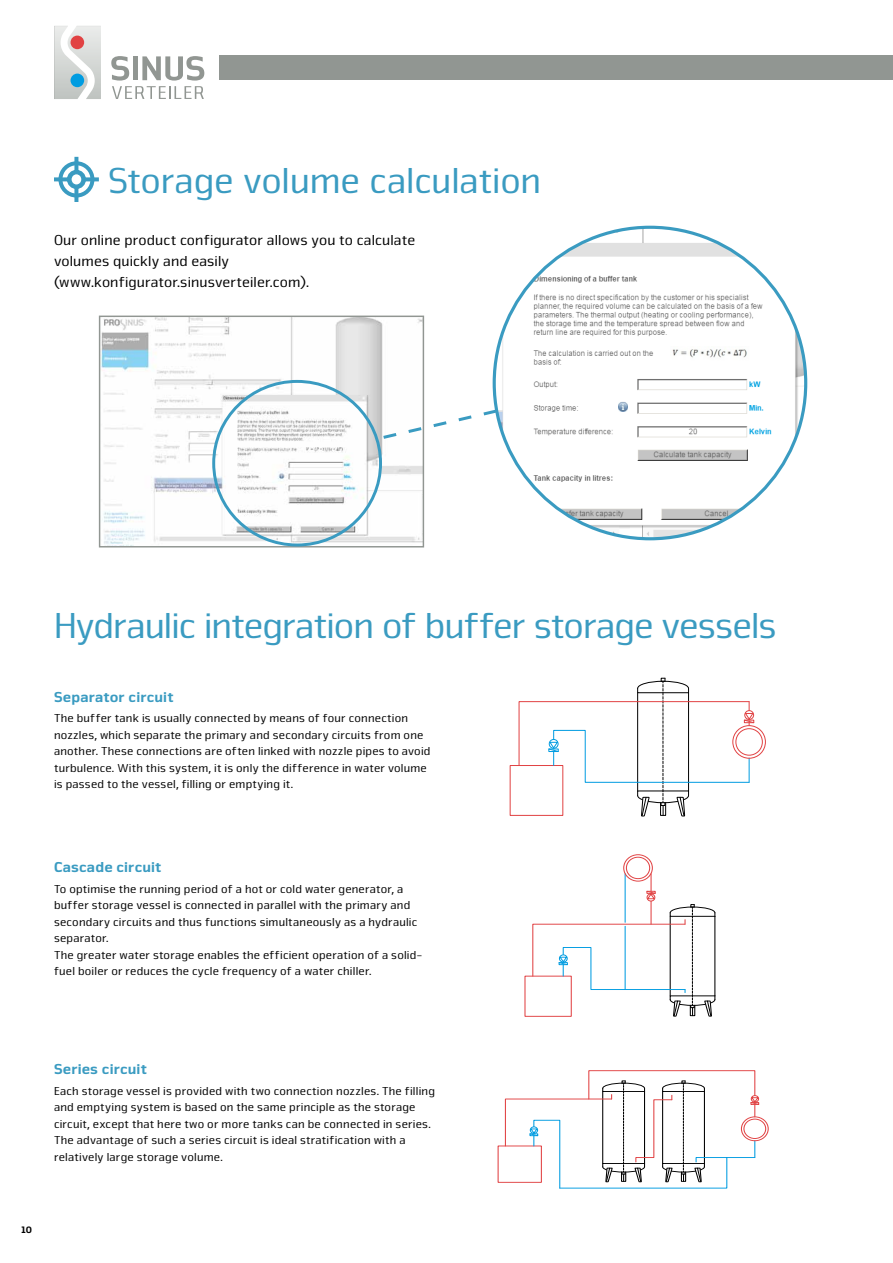
<style>
.page{position:relative;width:893px;height:1263px;background:#fff}
.page>*{position:absolute;margin:0;border:0;box-sizing:border-box;transform-origin:0 0}
.t1{font:37.5px "Nuri";letter-spacing:-.025em;color:#3a9bc1}
.t2{font:37.5px "Nuri";letter-spacing:-.005em;color:#3a9bc1}
.t3{font:15px/21.3px "Nuri";letter-spacing:.01em;color:#000}
.t4{font:900 15px "Nuri";letter-spacing:.01em;color:#3a9bc1}
.t5{font:12px/16.5px "Nuri";letter-spacing:.02em;color:#000}
.t6{font:900 10.5px "Nuri";color:#000}
</style>
<div class="page">
<div style="left:220px;top:56px;width:673px;height:24px;background:#919692"></div>
<svg style="left:111px;top:56px;width:93px;height:43px"></svg>
<svg style="left:54px;top:26px;width:47px;height:73px"></svg>
<div style="left:71px;top:36px;width:13px;height:13px;background:#e14243;border-radius:50%"></div>
<div style="left:71px;top:74px;width:13px;height:13px;background:#009ce1;border-radius:50%"></div>
<svg style="left:74px;top:157px;width:4px;height:45px"></svg>
<svg style="left:54px;top:177px;width:45px;height:4px"></svg>
<div style="left:58px;top:161px;width:36px;height:36px;border:4px solid #3a9bc1;border-radius:50%"></div>
<div style="left:67px;top:170px;width:19px;height:19px;border:4px solid #3a9bc1;border-radius:50%"></div>
<svg style="left:71px;top:174px;width:11px;height:11px"></svg>
<div style="left:70px;top:173px;width:13px;height:13px;border:1px solid #3a9bc1;border-radius:50%"></div>
<img style="left:101px;top:318px;width:321px;height:227px">
<div style="left:99px;top:316px;width:325px;height:231px;border:1px solid #919692"></div>
<img style="left:494px;top:227px;width:312px;height:312px;border-radius:156px">
<svg style="left:380px;top:407px;width:120px;height:34px"></svg>
<svg style="left:518px;top:677px;width:237px;height:140px"></svg>
<div style="left:732px;top:725px;width:34px;height:34px;border:1px solid #e14243;border-radius:50%"></div>
<div style="left:735px;top:728px;width:28px;height:28px;border:1px solid #e14243;border-radius:50%"></div>
<svg style="left:532px;top:874px;width:184px;height:143px"></svg>
<div style="left:623px;top:854px;width:30px;height:27px;border:1px solid #e14243;border-radius:50%"></div>
<div style="left:626px;top:857px;width:24px;height:22px;border:1px solid #e14243;border-radius:50%"></div>
<svg style="left:505px;top:1070px;width:255px;height:119px"></svg>
<div style="left:741px;top:1116px;width:28px;height:25px;border:1px solid #e14243;border-radius:50%"></div>
<div style="left:744px;top:1119px;width:22px;height:20px;border:1px solid #e14243;border-radius:50%"></div>
<h1 class="t2" style="left:108px;top:159px;width:435px">Storage volume calculation</h1>
<p class="t3" style="left:54px;top:229px;width:363px">Our online product configurator allows you to calculate volumes quickly and easily (www.konfigurator.sinusverteiler.com).</p>
<h1 class="t1" style="left:54px;top:604px;width:724px">Hydraulic integration of buffer storage vessels</h1>
<p class="t4" style="left:54px;top:687px;width:121px">Separator circuit</p>
<p class="t5" style="left:54px;top:710px;width:378px">The buffer tank is usually connected by means of four connection nozzles, which separate the primary and secondary circuits from one another. These connections are often linked with nozzle pipes to avoid turbulence. With this system, it is only the difference in water volume is passed to the vessel, filling or emptying it.</p>
<p class="t4" style="left:54px;top:858px;width:109px">Cascade circuit</p>
<p class="t5" style="left:54px;top:880px;width:370px">To optimise the running period of a hot or cold water generator, a buffer storage vessel is connected in parallel with the primary and secondary circuits and thus functions simultaneously as a hydraulic separator.<br>The greater water storage enables the efficient operation of a solid&shy;fuel boiler or reduces the cycle frequency of a water chiller.</p>
<p class="t4" style="left:54px;top:1060px;width:94px">Series circuit</p>
<p class="t5" style="left:54px;top:1082px;width:382px">Each storage vessel is provided with two connection nozzles. The filling and emptying system is based on the same principle as the storage circuit, except that here two or more tanks can be connected in series.<br>The advantage of such a series circuit is ideal stratification with a relatively large storage volume.</p>
<p class="t6" style="left:21px;top:1223px;width:12px">10</p>
</div>
